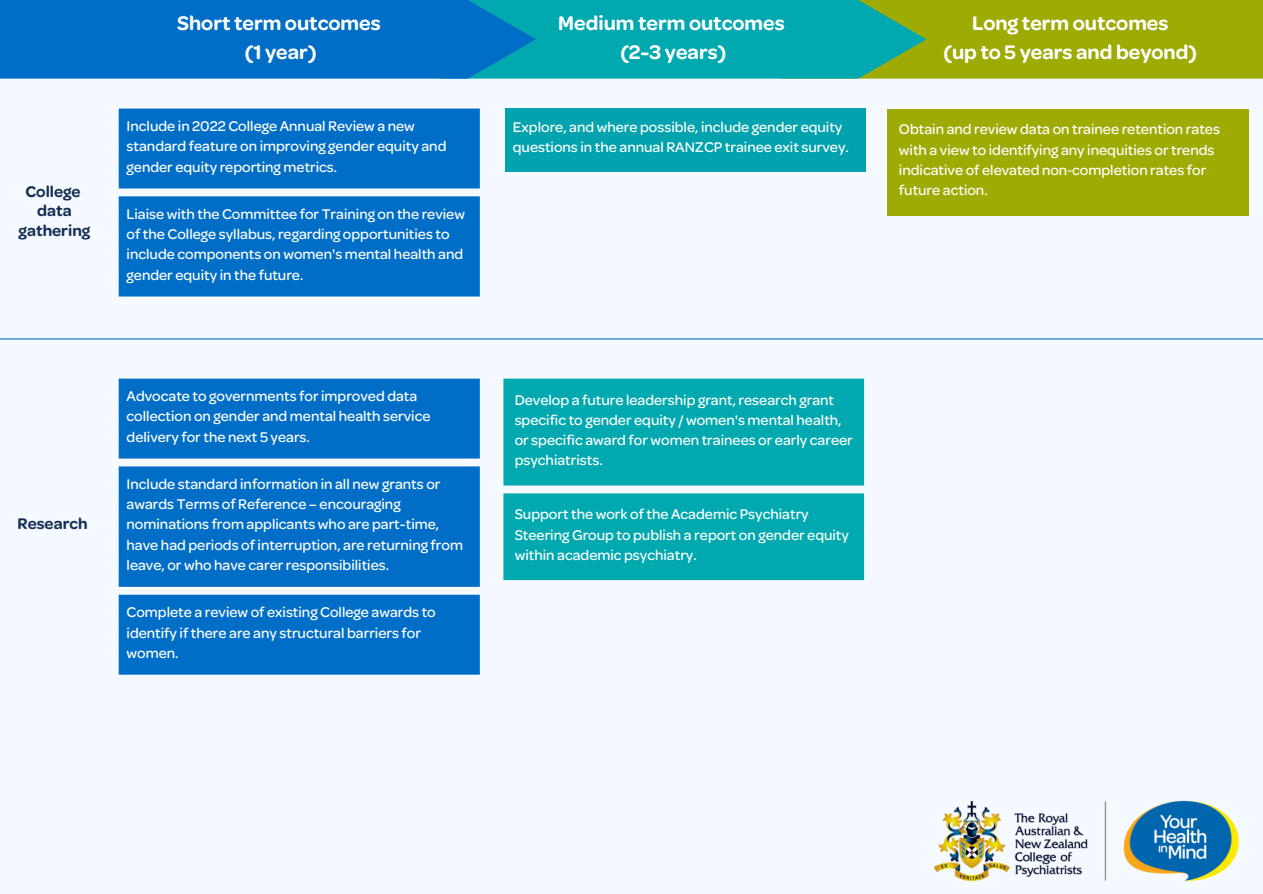
<style>
.page{position:relative;width:1263px;height:894px;background:#fff}
.page>*{position:absolute;margin:0;border:0;box-sizing:border-box;transform-origin:0 0}
.t1{font:600 21px "Omnes";color:#fff}
.t2{font:600 16.5px/19px "Omnes";color:#162f56;text-align:center}
.t3{font:500 15px/20.2px "Omnes";color:#fff}
.s1{font-family:"Noto Sans";font-weight:400}
</style>
<div class="page">
<div style="left:0;top:0;width:1263px;height:893px;background:#f4faff"></div>
<div style="left:119px;top:378px;width:361px;height:296px;background:#006ec7"></div>
<div style="left:505px;top:108px;width:361px;height:64px;background:#02a2ae"></div>
<div style="left:503px;top:378px;width:361px;height:202px;background:#00a8b0"></div>
<div style="left:888px;top:108px;width:361px;height:107px;background:#9eab05"></div>
<hr style="left:0;top:338px;width:1263px;height:1px;background:#006ec7">
<div style="left:119px;top:108px;width:361px;height:188px;background:#006ec7"></div>
<svg style="left:0;top:0;width:1263px;height:79px;background:#2f9287"></svg>
<img style="left:933px;top:800px;width:306px;height:81px">
<p class="t1" style="left:177px;top:15px;width:205px">Short term outcomes</p>
<p class="t1" style="left:245px;top:45px;width:73px">(1 year)</p>
<p class="t1" style="left:558px;top:15px;width:228px">Medium term outcomes</p>
<p class="t1" style="left:620px;top:45px;width:107px">(2-3 years)</p>
<p class="t1" style="left:972px;top:15px;width:198px">Long term outcomes</p>
<p class="t1" style="left:944px;top:45px;width:255px">(up to 5 years and beyond)</p>
<p class="t3" style="left:127px;top:118px;width:321px">Include in 2022 College Annual Review a new standard feature on improving gender equity and gender equity reporting metrics.</p>
<p class="t3" style="left:127px;top:206px;width:340px">Liaise with the Committee for Training on the review of the College syllabus, regarding opportunities to include components on women's mental health and gender equity in the future.</p>
<p class="t3" style="left:513px;top:119px;width:337px">Explore, and where possible, include gender equity questions in the annual RANZCP trainee exit survey.</p>
<p class="t3" style="left:899px;top:121px;width:322px">Obtain and review data on trainee retention rates with a view to identifying any inequities or trends indicative of elevated non<span class="s1">‐</span>completion rates for</p>
<p class="t2" style="left:25px;top:184px;width:57px">College</p>
<p class="t3" style="left:899px;top:182px;width:90px">future action.</p>
<p class="t2" style="left:19px;top:203px;width:73px">data gathering</p>
<p class="t2" style="left:18px;top:516px;width:72px">Research</p>
<p class="t3" style="left:127px;top:388px;width:305px">Advocate to governments for improved data collection on gender and mental health service delivery for the next 5 years.</p>
<p class="t3" style="left:127px;top:475px;width:338px">Include standard information in all new grants or awards Terms of Reference – encouraging nominations from applicants who are part-time, have had periods of interruption, are returning from leave, or who have carer responsibilities.</p>
<p class="t3" style="left:127px;top:604px;width:311px">Complete a review of existing College awards to identify if there are any structural barriers for women.</p>
<p class="t3" style="left:515px;top:391px;width:340px">Develop a future leadership grant, research grant specific to gender equity / women's mental health, or specific award for women trainees or early career psychiatrists.</p>
<p class="t3" style="left:515px;top:506px;width:336px">Support the work of the Academic Psychiatry<br>Steering Group to publish a report on gender equity within academic psychiatry.</p>
</div>
